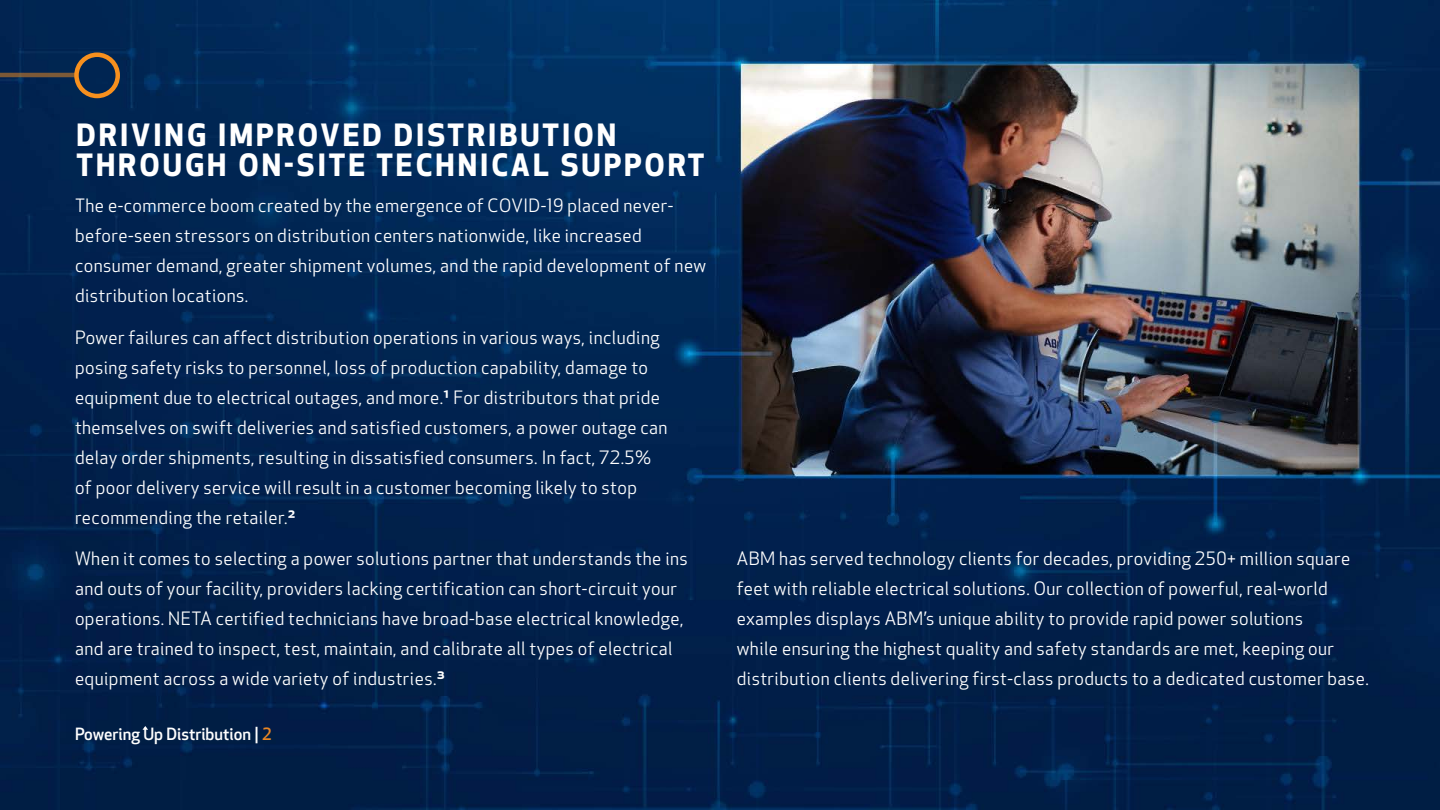
<style>
.page{position:relative;width:1440px;height:810px;background:#fff}
.page>*{position:absolute;margin:0;border:0;box-sizing:border-box;transform-origin:0 0}
.t1{font:700 30px/30px "Apex New";letter-spacing:.1em;color:#fff}
.t2{font:18px/30px "Apex New";letter-spacing:.025em;color:#fff}
.t3{font:500 16.5px "Apex New";color:#fff}
.s1{font-weight:500}
.s2{color:#e88524}
</style>
<div class="page">
<img style="left:0;top:0;width:1440px;height:810px">
<svg style="left:142px;top:726px;width:6px;height:4px"></svg>
<div style="left:74px;top:52px;width:46px;height:46px;border:4px solid #f7901e;border-radius:50%"></div>
<hr style="left:0;top:73px;width:76px;height:4px;background:#7b5937">
<h1 class="t1" style="left:76px;top:118px;width:629px">DRIVING IMPROVED DISTRIBUTION<br>THROUGH ON-SITE TECHNICAL SUPPORT</h1>
<p class="t2" style="left:75px;top:191px;width:633px">The e-commerce boom created by the emergence of COVID-19 placed never&shy;before-seen stressors on distribution centers nationwide, like increased consumer demand, greater shipment volumes, and the rapid development of new distribution locations.</p>
<p class="t2" style="left:75px;top:322px;width:594px">Power failures can affect distribution operations in various ways, including posing safety risks to personnel, loss of production capability, damage to equipment due to electrical outages, and more.<span class="s1">¹</span> For distributors that pride themselves on swift deliveries and satisfied customers, a power outage can delay order shipments, resulting in dissatisfied consumers. In fact, 72.5% of poor delivery service will result in a customer becoming likely to stop recommending the retailer.<span class="s1">²</span></p>
<p class="t2" style="left:75px;top:543px;width:614px">When it comes to selecting a power solutions partner that understands the ins and outs of your facility, providers lacking certification can short-circuit your operations. NETA certified technicians have broad-base electrical knowledge, and are trained to inspect, test, maintain, and calibrate all types of electrical equipment across a wide variety of industries.<span class="s1">³</span></p>
<p class="t2" style="left:737px;top:543px;width:633px">ABM has served technology clients for decades, providing 250+ million square feet with reliable electrical solutions. Our collection of powerful, real-world examples displays ABM’s unique ability to provide rapid power solutions<br>while ensuring the highest quality and safety standards are met, keeping our distribution clients delivering first-class products to a dedicated customer base.</p>
<p class="t3" style="left:75px;top:723px;width:198px">Powering Up Distribution | <span class="s2">2</span></p>
</div>
